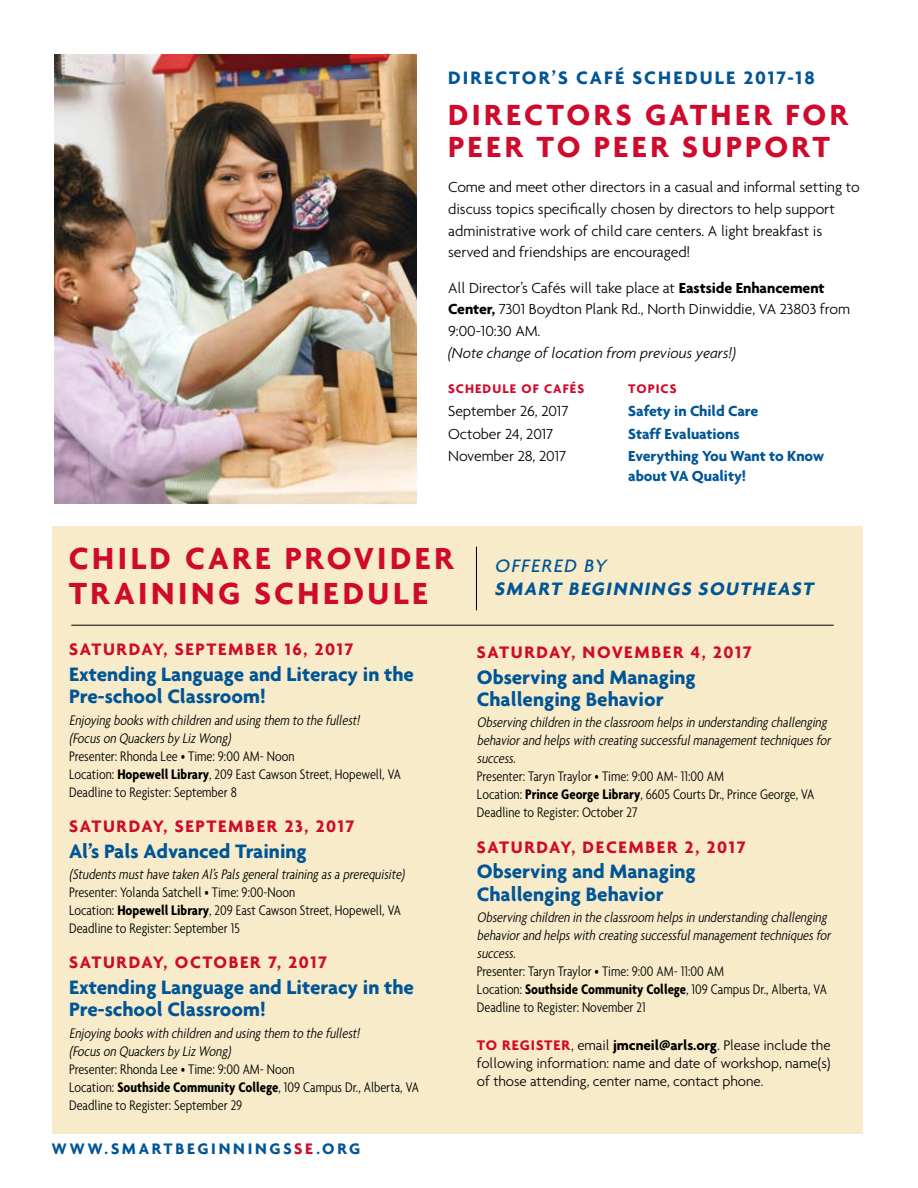
<style>
.page{position:relative;width:918px;height:1188px;background:#fff}
.page>*{position:absolute;margin:0;border:0;box-sizing:border-box;transform-origin:0 0}
.t1{font:700 33px/34.5px "Agenda";letter-spacing:.11em;color:#d00a2c}
.t2{font:700 31.5px/31.5px "Agenda";letter-spacing:.105em;color:#d00a2c}
.t3{font:700 21px/22.5px "Agenda";color:#005596}
.t4{font:700 19.5px "Agenda";letter-spacing:.105em;color:#005596}
.t5{font:italic 700 19.5px "Agenda";color:#005596}
.t6{font:italic 500 19.5px "Agenda";color:#005596}
.t7{font:700 18px "Agenda";letter-spacing:.09em;color:#d00a2c}
.t8{font:700 16.5px "Agenda";letter-spacing:.165em;color:#005596}
.t9{font:300 15.75px/21.8px "Agenda";letter-spacing:-.005em;color:#000}
.t10{font:700 15.75px/19.5px "Agenda";letter-spacing:-.005em;color:#005596}
.t11{font:italic 300 15.75px "Agenda";letter-spacing:-.005em;color:#000}
.t12{font:300 condensed 15px/18px "Agenda";color:#000}
.t13{font:italic 300 condensed 15px/18px "Agenda";color:#000}
.t14{font:300 15px/18px "Agenda";letter-spacing:-.005em;color:#000;text-align:justify}
.t15{font:700 13.5px "Agenda";letter-spacing:.08em;color:#d00a2c}
.s1{font-weight:700}
.s2{color:#d00a2c}
.s3{font-weight:700;color:#d00a2c}
</style>
<div class="page">
<div style="left:53px;top:526px;width:810px;height:608px;background:#f7ebca"></div>
<img style="left:54px;top:54px;width:363px;height:449px">
<hr style="left:71px;top:625px;width:763px;height:1px;background:#000">
<hr style="left:476px;top:547px;width:1px;height:63px;background:#000">
<h3 class="t4" style="left:448px;top:66px;width:368px">DIRECTOR’S CAFÉ SCHEDULE 2017-18</h3>
<h2 class="t2" style="left:448px;top:99px;width:401px">DIRECTORS GATHER FOR<br>PEER TO PEER SUPPORT</h2>
<p class="t9" style="left:448px;top:176px;width:413px">Come and meet other directors in a casual and informal setting to discuss topics specifically chosen by directors to help support administrative work of child care centers. A light breakfast is served and friendships are encouraged!</p>
<p class="t9" style="left:448px;top:276px;width:403px">All Director’s Cafés will take place at <span class="s1">Eastside Enhancement<br>Center,</span> 7301 Boydton Plank Rd., North Dinwiddie, VA 23803 from<br>9:00-10:30 AM.</p>
<p class="t11" style="left:448px;top:344px;width:289px">(Note change of location from previous years!)</p>
<p class="t15" style="left:448px;top:381px;width:138px">SCHEDULE OF CAFÉS</p>
<p class="t15" style="left:628px;top:381px;width:50px">TOPICS</p>
<p class="t9" style="left:448px;top:400px;width:122px">September 26, 2017</p>
<p class="t10" style="left:628px;top:401px;width:132px">Safety in Child Care</p>
<p class="t9" style="left:448px;top:422px;width:107px">October 24, 2017</p>
<p class="t10" style="left:628px;top:423px;width:113px">Staff Evaluations</p>
<p class="t9" style="left:448px;top:445px;width:120px">November 28, 2017</p>
<p class="t10" style="left:628px;top:446px;width:198px">Everything You Want to Know about VA Quality!</p>
<h1 class="t1" style="left:69px;top:541px;width:386px">CHILD CARE PROVIDER<br>TRAINING SCHEDULE</h1>
<h3 class="t6" style="left:495px;top:554px;width:117px">OFFERED BY</h3>
<h3 class="t5" style="left:495px;top:576px;width:324px">SMART BEGINNINGS SOUTHEAST</h3>
<p class="t7" style="left:69px;top:638px;width:286px">SATURDAY, SEPTEMBER 16, 2017</p>
<h3 class="t3" style="left:69px;top:662px;width:346px">Extending Language and Literacy in the<br>Pre-school Classroom!</h3>
<p class="t13" style="left:69px;top:711px;width:295px">Enjoy ing bookswith children and using them to the fullest! (Focuson Quackersby LizWong)</p>
<p class="t12" style="left:69px;top:747px;width:333px">Presenter: Rhonda Lee • Time: 9:00 AM- Noon<br>Location: <span class="s1">Hopewell Library</span>, 209 East Cawson Street, Hopewell, VA<br>Deadline to Register: September 8</p>
<p class="t7" style="left:69px;top:815px;width:287px">SATURDAY, SEPTEMBER 23, 2017</p>
<h3 class="t3" style="left:69px;top:839px;width:239px">Al’s Pals Advanced Training</h3>
<p class="t13" style="left:69px;top:865px;width:340px">(Studentsmusthave taken Al’sPalsgeneraltraining asa prerequisite)</p>
<p class="t12" style="left:69px;top:883px;width:333px">Presenter: Yolanda Satchell • Time: 9:00-Noon<br>Location: <span class="s1">Hopewell Library</span>, 209 East Cawson Street, Hopewell, VA<br>Deadline to Register: September 15</p>
<p class="t7" style="left:69px;top:951px;width:259px">SATURDAY, OCTOBER 7, 2017</p>
<h3 class="t3" style="left:69px;top:975px;width:346px">Extending Language and Literacy in the<br>Pre-school Classroom!</h3>
<p class="t13" style="left:69px;top:1024px;width:295px">Enjoy ing bookswith children and using them to the fullest! (Focuson Quackersby LizWong)</p>
<p class="t12" style="left:69px;top:1060px;width:351px">Presenter: Rhonda Lee • Time: 9:00 AM- Noon<br>Location: <span class="s1">Southside Community College</span>, 109 Campus Dr., Alberta, VA<br>Deadline to Register: September 29</p>
<p class="t8" style="left:52px;top:1139px;width:310px">WWW.SMARTBEGINNINGS<span class="s2">SE</span>.ORG</p>
<p class="t7" style="left:477px;top:641px;width:276px">SATURDAY, NOVEMBER 4, 2017</p>
<h3 class="t3" style="left:477px;top:665px;width:220px">Observing and Managing<br>Challenging Behavior</h3>
<p class="t13" style="left:477px;top:713px;width:358px">Observing children in the classroom helpsin understanding challenging behaviorand helpswith creating successfulmanagementtechniquesfor success.</p>
<p class="t12" style="left:477px;top:767px;width:339px">Presenter: Taryn Traylor • Time: 9:00 AM- 11:00 AM<br>Location: <span class="s1">Prince George Library</span>, 6605 Courts Dr., Prince George, VA<br>Deadline to Register: October 27</p>
<p class="t7" style="left:477px;top:836px;width:270px">SATURDAY, DECEMBER 2, 2017</p>
<h3 class="t3" style="left:477px;top:860px;width:220px">Observing and Managing<br>Challenging Behavior</h3>
<p class="t13" style="left:477px;top:908px;width:358px">Observing children in the classroom helpsin understanding challenging behaviorand helpswith creating successfulmanagementtechniquesfor success.</p>
<p class="t12" style="left:477px;top:962px;width:351px">Presenter: Taryn Traylor • Time: 9:00 AM- 11:00 AM<br>Location: <span class="s1">Southside Community College</span>, 109 Campus Dr., Alberta, VA<br>Deadline to Register: November 21</p>
<p class="t14" style="left:477px;top:1036px;width:355px"><span class="s3">TO REGISTER</span>, email <span class="s1">jmcneil@arls.org</span>. Please include the following information: name and date of workshop, name(s) of those attending, center name, contact phone.</p>
</div>
